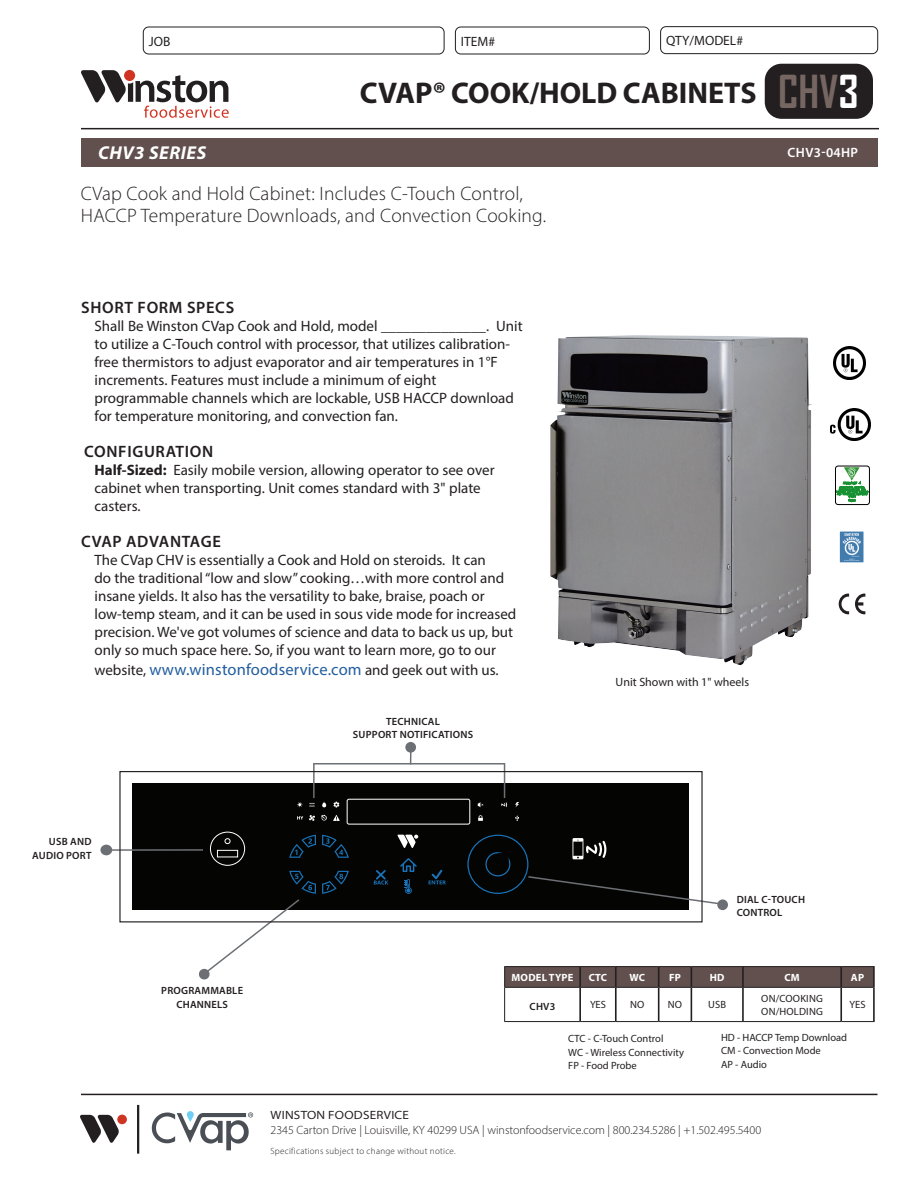
<style>
.page{position:relative;width:918px;height:1188px;background:#fff}
.page>*{position:absolute;margin:0;border:0;box-sizing:border-box;transform-origin:0 0}
.t1{font:700 43.5px "Agency FB";color:#766662}
.t2{font:700 30px "Myriad Pro";color:#231f20}
.t3{font:300 19.5px/22.5px "Myriad Pro";letter-spacing:.01em;color:#231f20}
.t4{font:italic 700 18.6px "Myriad Pro";letter-spacing:.03em;color:#fff}
.t5{font:16.5px "Myriad Pro";letter-spacing:.01em;color:#225e9f}
.t6{font:600 16.5px "Myriad Pro";letter-spacing:.04em;color:#231f20}
.t7{font:15px/18px "Myriad Pro";color:#231f20}
.t8{font:13.5px "Myriad Pro";color:#231f20}
.t9{font:600 13.5px "Myriad Pro";letter-spacing:.03em;color:#fff}
.t10{font:300 12px "Myriad Pro";color:#231f20}
.t11{font:12px "Myriad Pro";color:#231f20}
.t12{font:semi-expanded 12px "Myriad Pro";letter-spacing:.02em;color:#231f20}
.t13{font:10.5px/13.5px "Myriad Pro";color:#231f20}
.t14{font:600 10.5px/13.5px "Myriad Pro";letter-spacing:.02em;color:#231f20;text-align:center}
.t15{font:700 10.5px "Myriad Pro";letter-spacing:.02em;color:#fff}
.t16{font:10.5px/13.5px "Myriad Pro";letter-spacing:.02em;color:#231f20}
.t17{font:300 9px "Myriad Pro";letter-spacing:.03em;color:#231f20}
.s1{color:#fff}
.s2{font-weight:700}
.s3{font-size:15px;color:#231f20}
</style>
<div class="page">
<div style="left:765px;top:64px;width:108px;height:55px;background:#231f20;border-radius:17px"></div>
<div style="left:455px;top:27px;width:195px;height:27px;border:1px solid #231f20;border-radius:5px"></div>
<div style="left:143px;top:27px;width:301px;height:27px;border:1px solid #231f20;border-radius:5px"></div>
<svg style="left:152px;top:1112px;width:101px;height:38px"></svg>
<div style="left:117px;top:1115px;width:10px;height:9px;background:#d03524;border-radius:50%"></div>
<svg style="left:80px;top:1115px;width:39px;height:28px"></svg>
<hr style="left:137px;top:1105px;width:2px;height:49px;background:#231f20">
<svg style="left:81px;top:70px;width:148px;height:48px"></svg>
<hr style="left:81px;top:128px;width:798px;height:1px;background:#231f20">
<hr style="left:81px;top:1094px;width:797px;height:1px;background:#231f20">
<div style="left:81px;top:138px;width:797px;height:29px;background:#61504e"></div>
<hr style="left:873px;top:967px;width:2px;height:20px;background:#231f20">
<hr style="left:579px;top:988px;width:2px;height:33px;background:#231f20">
<hr style="left:615px;top:988px;width:2px;height:33px;background:#231f20">
<hr style="left:658px;top:988px;width:1px;height:33px;background:#231f20">
<hr style="left:691px;top:988px;width:1px;height:33px;background:#231f20">
<hr style="left:742px;top:988px;width:2px;height:33px;background:#231f20">
<hr style="left:840px;top:988px;width:2px;height:33px;background:#231f20">
<hr style="left:873px;top:987px;width:2px;height:34px;background:#231f20">
<hr style="left:504px;top:988px;width:1px;height:33px;background:#231f20">
<hr style="left:504px;top:1021px;width:76px;height:1px;background:#231f20">
<hr style="left:580px;top:1021px;width:36px;height:1px;background:#231f20">
<hr style="left:616px;top:1021px;width:43px;height:1px;background:#231f20">
<hr style="left:659px;top:1021px;width:32px;height:1px;background:#231f20">
<hr style="left:691px;top:1021px;width:52px;height:1px;background:#231f20">
<hr style="left:743px;top:1021px;width:98px;height:1px;background:#231f20">
<hr style="left:841px;top:1021px;width:34px;height:1px;background:#231f20">
<hr style="left:504px;top:966px;width:76px;height:1px;background:#231f20">
<svg style="left:504px;top:967px;width:369px;height:20px;background:#5e4d4c"></svg>
<hr style="left:580px;top:966px;width:36px;height:1px;background:#231f20">
<hr style="left:616px;top:966px;width:43px;height:1px;background:#231f20">
<hr style="left:659px;top:966px;width:32px;height:1px;background:#231f20">
<hr style="left:691px;top:966px;width:52px;height:1px;background:#231f20">
<hr style="left:743px;top:966px;width:98px;height:1px;background:#231f20">
<hr style="left:841px;top:966px;width:34px;height:1px;background:#231f20">
<hr style="left:504px;top:987px;width:76px;height:1px;background:#231f20">
<hr style="left:580px;top:987px;width:36px;height:1px;background:#231f20">
<hr style="left:616px;top:987px;width:43px;height:1px;background:#231f20">
<hr style="left:659px;top:987px;width:32px;height:1px;background:#231f20">
<hr style="left:691px;top:987px;width:52px;height:1px;background:#231f20">
<hr style="left:743px;top:987px;width:98px;height:1px;background:#231f20">
<hr style="left:841px;top:987px;width:32px;height:1px;background:#231f20">
<div style="left:660px;top:26px;width:218px;height:28px;border:1px solid #231f20;border-radius:5px"></div>
<img style="left:550px;top:335px;width:262px;height:330px">
<img style="left:833px;top:347px;width:33px;height:33px">
<img style="left:831px;top:408px;width:40px;height:33px">
<div style="left:835px;top:466px;width:35px;height:39px;border:1px solid #000;border-radius:3px"></div>
<svg style="left:836px;top:467px;width:32px;height:35px"></svg>
<img style="left:839px;top:531px;width:25px;height:32px">
<div style="left:133px;top:783px;width:556px;height:127px;background:#040503"></div>
<div style="left:347px;top:799px;width:123px;height:25px;border:1px solid #fff;border-radius:2px"></div>
<svg style="left:515px;top:802px;width:4px;height:6px"></svg>
<svg style="left:515px;top:815px;width:4px;height:6px"></svg>
<svg style="left:478px;top:815px;width:5px;height:6px"></svg>
<svg style="left:478px;top:802px;width:5px;height:5px"></svg>
<svg style="left:501px;top:802px;width:7px;height:5px"></svg>
<svg style="left:333px;top:815px;width:7px;height:6px"></svg>
<svg style="left:333px;top:802px;width:6px;height:5px"></svg>
<svg style="left:309px;top:803px;width:6px;height:4px"></svg>
<svg style="left:297px;top:802px;width:6px;height:5px"></svg>
<svg style="left:297px;top:814px;width:30px;height:7px"></svg>
<svg style="left:322px;top:802px;width:4px;height:5px"></svg>
<svg style="left:398px;top:835px;width:20px;height:13px"></svg>
<svg style="left:429px;top:870px;width:17px;height:14px"></svg>
<svg style="left:404px;top:879px;width:8px;height:15px"></svg>
<svg style="left:400px;top:858px;width:17px;height:14px"></svg>
<svg style="left:374px;top:870px;width:14px;height:15px"></svg>
<svg style="left:322px;top:871px;width:27px;height:23px"></svg>
<svg style="left:322px;top:835px;width:27px;height:23px"></svg>
<hr style="left:106px;top:849px;width:97px;height:2px;background:#6c6f74">
<div style="left:100px;top:845px;width:12px;height:10px;background:#6c6f74;border-radius:50%"></div>
<svg style="left:198px;top:832px;width:118px;height:148px"></svg>
<svg style="left:467px;top:835px;width:250px;height:69px"></svg>
<div style="left:717px;top:899px;width:11px;height:11px;background:#6c6f74;border-radius:50%"></div>
<svg style="left:410px;top:753px;width:2px;height:10px"></svg>
<div style="left:405px;top:742px;width:11px;height:11px;background:#6c6f74;border-radius:50%"></div>
<hr style="left:313px;top:763px;width:2px;height:35px;background:#6c6f74">
<hr style="left:504px;top:763px;width:1px;height:35px;background:#6c6f74">
<hr style="left:313px;top:763px;width:192px;height:2px;background:#6c6f74">
<div style="left:119px;top:771px;width:584px;height:151px;border:1px solid #231f20"></div>
<div style="left:498px;top:853px;width:11px;height:9px;background:#040504"></div>
<svg style="left:839px;top:594px;width:10px;height:20px"></svg>
<svg style="left:855px;top:594px;width:10px;height:20px"></svg>
<p class="t8" style="left:149px;top:33px;width:23px">JOB</p>
<p class="t8" style="left:461px;top:33px;width:36px">ITEM#</p>
<p class="t8" style="left:666px;top:32px;width:78px">QTY/MODEL#</p>
<h2 class="t2" style="left:360px;top:74px;width:398px">CVAP® COOK/HOLD CABINETS</h2>
<h1 class="t1" style="left:778px;top:64px;width:82px">CHV<span class="s1">3</span></h1>
<p class="t4" style="left:98px;top:140px;width:110px">CHV3 SERIES</p>
<p class="t9" style="left:787px;top:144px;width:72px">CHV3-04HP</p>
<h3 class="t3" style="left:81px;top:182px;width:467px">CVap Cook and Hold Cabinet: Includes C-Touch Control,<br>HACCP Temperature Downloads, and Convection Cooking.</h3>
<p class="t6" style="left:81px;top:297px;width:155px">SHORT FORM SPECS</p>
<p class="t7" style="left:94px;top:317px;width:430px">Shall Be Winston CVap Cook and Hold, model ______________. Unit to utilize a C-Touch control with processor, that utilizes calibration&shy;free thermistors to adjust evaporator and air temperatures in 1°F increments. Features must include a minimum of eight programmable channels which are lockable, USB HACCP download for temperature monitoring, and convection fan.</p>
<p class="t6" style="left:84px;top:441px;width:131px">CONFIGURATION</p>
<p class="t7" style="left:94px;top:461px;width:402px"><span class="s2">Half-Sized:</span> Easily mobile version, allowing operator to see over cabinet when transporting. Unit comes standard with 3" plate casters.</p>
<p class="t6" style="left:81px;top:531px;width:141px">CVAP ADVANTAGE</p>
<p class="t7" style="left:94px;top:551px;width:423px">The CVap CHV is essentially a Cook and Hold on steroids. It can<br>do the traditional “low and slow” cooking…with more control and insane yields. It also has the versatility to bake, braise, poach or low-temp steam, and it can be used in sous vide mode for increased precision. We've got volumes of science and data to back us up, but only so much space here. So, if you want to learn more, go to our</p>
<p class="t5" style="left:94px;top:659px;width:406px"><span class="s3">website,</span> www.winstonfoodservice.com <span class="s3">and geek out with us.</span></p>
<p class="t14" style="left:32px;top:834px;width:61px;text-align:right">USB AND<br>AUDIO PORT</p>
<p class="t14" style="left:353px;top:714px;width:122px">TECHNICAL<br>SUPPORT NOTIFICATIONS</p>
<p class="t11" style="left:616px;top:674px;width:135px">Unit Shown with 1" wheels</p>
<p class="t14" style="left:737px;top:892px;width:70px;text-align:left">DIAL C-TOUCH<br>CONTROL</p>
<p class="t14" style="left:161px;top:984px;width:83px">PROGRAMMABLE<br>CHANNELS</p>
<p class="t15" style="left:512px;top:971px;width:63px">MODEL TYPE</p>
<p class="t15" style="left:589px;top:971px;width:20px">CTC</p>
<p class="t15" style="left:629px;top:971px;width:17px">WC</p>
<p class="t15" style="left:669px;top:971px;width:13px">FP</p>
<p class="t15" style="left:710px;top:971px;width:16px">HD</p>
<p class="t15" style="left:784px;top:971px;width:17px">CM</p>
<p class="t15" style="left:851px;top:971px;width:15px">AP</p>
<p class="t14" style="left:530px;top:999px;width:27px">CHV3</p>
<p class="t13" style="left:590px;top:998px;width:17px">YES</p>
<p class="t13" style="left:630px;top:998px;width:16px">NO</p>
<p class="t13" style="left:668px;top:998px;width:16px">NO</p>
<p class="t13" style="left:708px;top:998px;width:20px">USB</p>
<p class="t16" style="left:761px;top:991px;width:63px">ON/COOKING<br>ON/HOLDING</p>
<p class="t13" style="left:850px;top:998px;width:17px">YES</p>
<p class="t13" style="left:568px;top:1032px;width:117px">CTC - C-Touch Control<br>WC - Wireless Connectivity<br>FP - Food Probe</p>
<p class="t13" style="left:721px;top:1030px;width:128px">HD - HACCP Temp Download<br>CM - Convection Mode<br>AP - Audio</p>
<p class="t12" style="left:271px;top:1107px;width:140px">WINSTON FOODSERVICE</p>
<p class="t10" style="left:271px;top:1123px;width:492px">2345 Carton Drive | Louisville, KY 40299 USA | winstonfoodservice.com | 800.234.5286 | +1.502.495.5400</p>
<p class="t17" style="left:271px;top:1145px;width:187px">Specifications subject to change without notice.</p>
</div>
